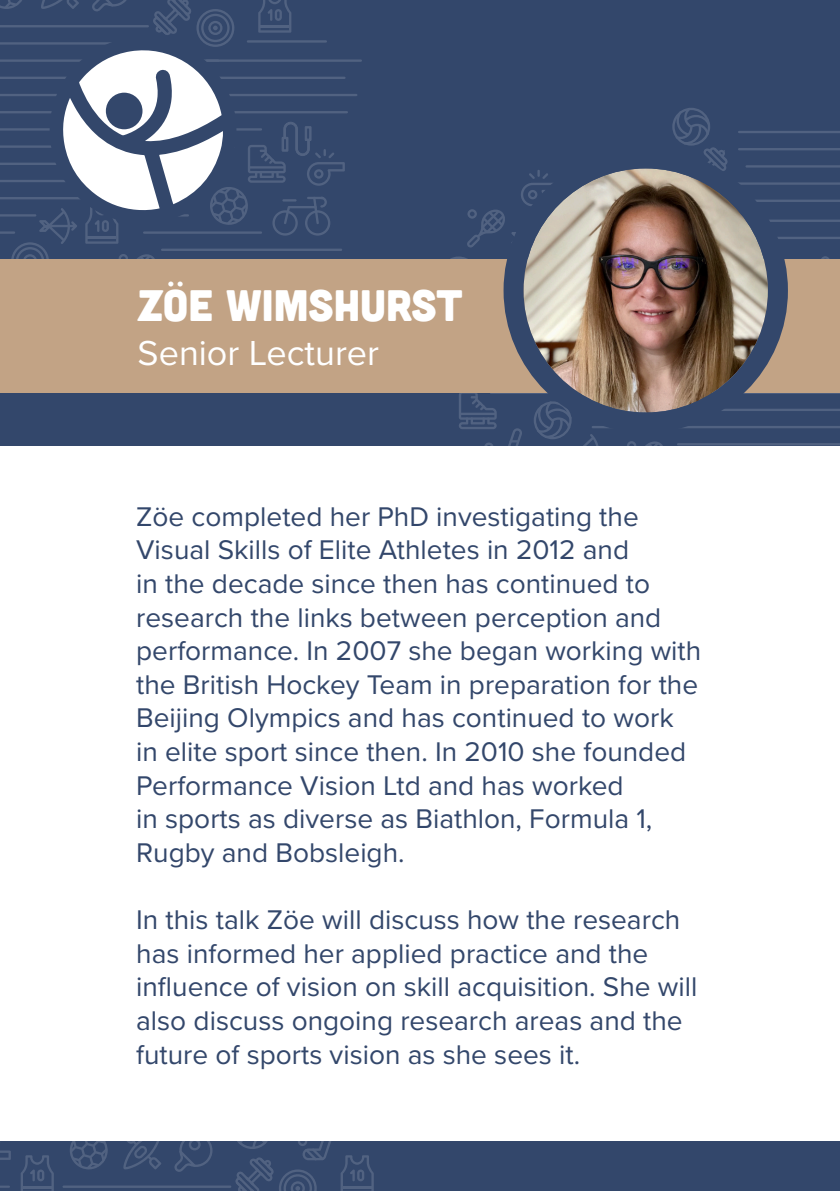
<style>
.page{position:relative;width:840px;height:1191px;background:#fff}
.page>*{position:absolute;margin:0;border:0;box-sizing:border-box;transform-origin:0 0}
.t1{font:44px "Cubano";color:#fff}
.t2{font:36px "Proxima Nova";color:#fff}
.t3{font:28px/33.6px "Proxima Nova";color:#33476b}
</style>
<div class="page">
<div style="left:0;top:0;width:839px;height:1191px;background:#33476b"></div>
<hr style="left:206px;top:59px;width:154px;height:3px;background:#fff">
<hr style="left:0;top:94px;width:356px;height:2px;background:#fff">
<hr style="left:0;top:111px;width:346px;height:2px;background:#fff">
<hr style="left:64px;top:1185px;width:166px;height:2px;background:#fff">
<svg style="left:0;top:1185px;width:9px;height:2px"></svg>
<svg style="left:70px;top:1140px;width:38px;height:29px"></svg>
<svg style="left:123px;top:1140px;width:38px;height:29px"></svg>
<svg style="left:233px;top:1140px;width:38px;height:9px"></svg>
<svg style="left:21px;top:1155px;width:33px;height:36px"></svg>
<svg style="left:0;top:1140px;width:11px;height:20px"></svg>
<svg style="left:235px;top:1157px;width:38px;height:34px"></svg>
<svg style="left:174px;top:1140px;width:38px;height:31px"></svg>
<svg style="left:279px;top:1140px;width:94px;height:51px"></svg>
<svg style="left:0;top:0;width:345px;height:259px"></svg>
<hr style="left:738px;top:131px;width:101px;height:2px;background:#fff">
<hr style="left:738px;top:148px;width:101px;height:2px;background:#fff">
<hr style="left:746px;top:165px;width:93px;height:3px;background:#fff">
<hr style="left:730px;top:182px;width:109px;height:3px;background:#fff">
<hr style="left:739px;top:200px;width:100px;height:2px;background:#fff">
<hr style="left:764px;top:219px;width:75px;height:3px;background:#fff">
<hr style="left:771px;top:237px;width:68px;height:2px;background:#fff">
<hr style="left:490px;top:391px;width:349px;height:3px;background:#fff">
<hr style="left:586px;top:409px;width:253px;height:2px;background:#fff">
<hr style="left:592px;top:426px;width:247px;height:2px;background:#fff">
<hr style="left:677px;top:443px;width:162px;height:2px;background:#fff">
<svg style="left:450px;top:256px;width:17px;height:3px"></svg>
<svg style="left:458px;top:392px;width:63px;height:54px"></svg>
<svg style="left:534px;top:401px;width:72px;height:45px"></svg>
<svg style="left:467px;top:209px;width:37px;height:38px"></svg>
<svg style="left:821px;top:256px;width:8px;height:3px"></svg>
<svg style="left:627px;top:441px;width:66px;height:5px"></svg>
<svg style="left:511px;top:108px;width:242px;height:128px"></svg>
<div style="left:0;top:259px;width:839px;height:133px;background:#c2a385"></div>
<img style="left:523px;top:168px;width:244px;height:244px;border-radius:122px">
<div style="left:503px;top:148px;width:284px;height:284px;border:20px solid #33476b;border-radius:50%"></div>
<div style="left:0;top:446px;width:839px;height:694px;background:#fff"></div>
<p class="t1" style="left:137px;top:277px;width:326px">ZÖE WIMSHURST</p>
<p class="t2" style="left:137px;top:326px;width:243px">Senior Lecturer</p>
<p class="t3" style="left:136px;top:498px;width:566px">Zöe completed her PhD investigating the Visual Skills of Elite Athletes in 2012 and<br>in the decade since then has continued to research the links between perception and performance. In 2007 she began working with the British Hockey Team in preparation for the Beijing Olympics and has continued to work in elite sport since then. In 2010 she founded Performance Vision Ltd and has worked<br>in sports as diverse as Biathlon, Formula 1, Rugby and Bobsleigh.</p>
<p class="t3" style="left:136px;top:901px;width:562px">In this talk Zöe will discuss how the research has informed her applied practice and the influence of vision on skill acquisition. She will also discuss ongoing research areas and the future of sports vision as she sees it.</p>
</div>
